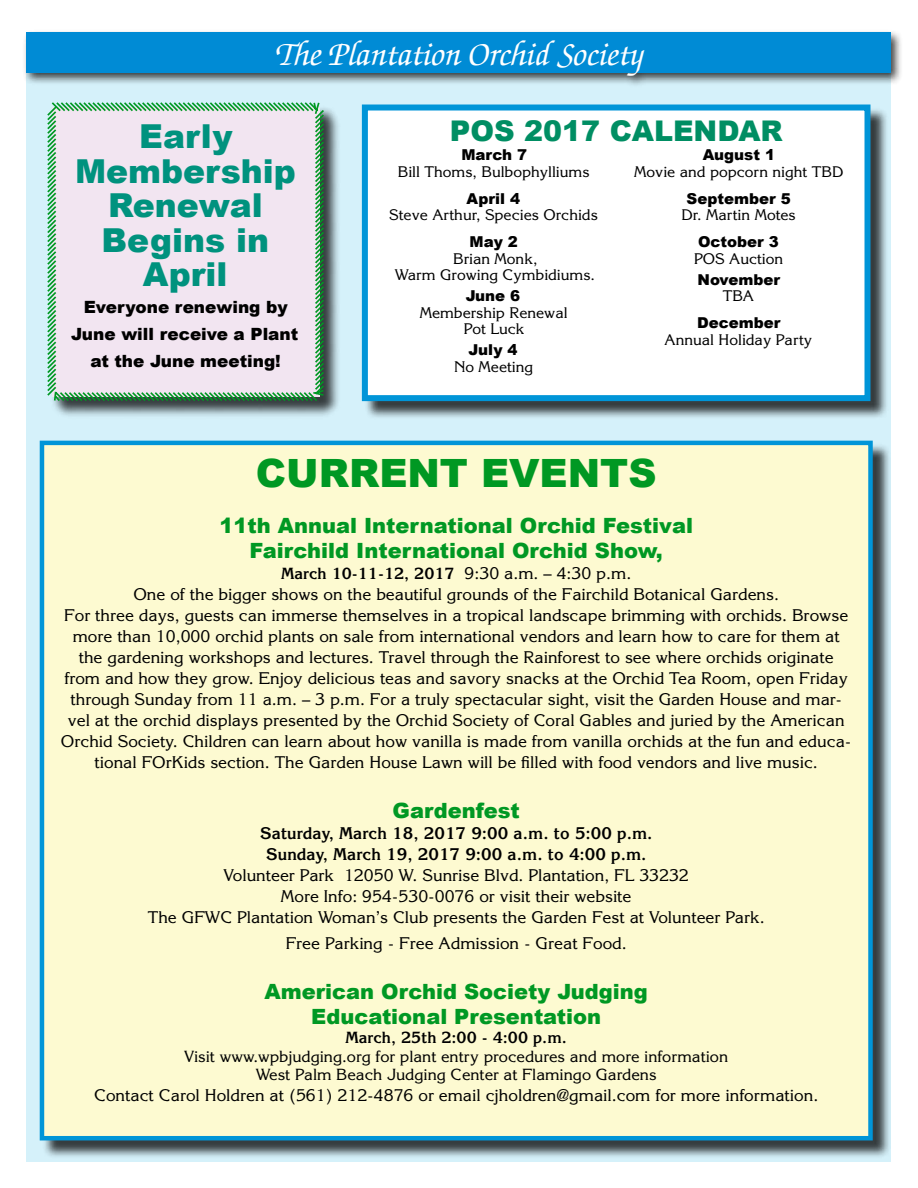
<style>
.page{position:relative;width:918px;height:1188px;background:#fff}
.page>*{position:absolute;margin:0;border:0;box-sizing:border-box;transform-origin:0 0}
.t1{font:900 39px "Arial";color:#009823}
.t2{font:italic 500 34.5px "Zapf Chancery";color:#fff}
.t3{font:900 33px/34.5px "Arial";color:#00927e;text-align:center}
.t4{font:900 28.5px "Arial";color:#008e63}
.t5{font:900 21px/25.2px "Arial";color:#009823;text-align:center}
.t6{font:900 16.8px/27px "Arial";color:#000;text-align:center}
.t7{font:16.5px/21px "Korinna";color:#000;text-align:center}
.t8{font:700 16.5px/21px "Korinna";color:#000;text-align:center}
.t9{font:15.75px/18.8px "Korinna";color:#000;text-align:center}
.t10{font:700 15.75px "Korinna";color:#000}
.t11{font:15px/16.5px "Korinna";color:#000;text-align:center}
.t12{font:900 15px "Arial";color:#000}
.s1{font-weight:400;font-size:16.5px}
</style>
<div class="page">
<div style="left:26px;top:33px;width:864px;height:1128px;background:linear-gradient(to right,#d5f1fa,#d5f1fa)"></div>
<div style="left:22px;top:29px;width:881px;height:59px;background:#000;opacity:.75"></div>
<div style="left:26px;top:33px;width:864px;height:40px;background:#008bd5"></div>
<div style="left:42px;top:443px;width:849px;height:716px;background:#000;opacity:.75"></div>
<div style="left:42px;top:443px;width:829px;height:695px;background:#fdfad1"></div>
<div style="left:40px;top:441px;width:833px;height:699px;border:4px solid #0095d8"></div>
<div style="left:50px;top:105px;width:292px;height:314px;background:#000;opacity:.75"></div>
<svg style="left:47px;top:102px;width:279px;height:301px;background:#dfdce1"></svg>
<div style="left:364px;top:107px;width:525px;height:313px;background:#000;opacity:.75"></div>
<div style="left:365px;top:108px;width:503px;height:290px;background:#fff"></div>
<div style="left:362px;top:105px;width:509px;height:296px;border:6px solid #0095d8"></div>
<h2 class="t2" style="left:275px;top:36px;width:369px">The Plantation Orchid Society</h2>
<h3 class="t3" style="left:75px;top:118px;width:222px">Early<br>Membership<br>Renewal<br>Begins in<br>April</h3>
<p class="t6" style="left:71px;top:293px;width:229px">Everyone renewing by<br>June will receive a Plant at the June meeting!</p>
<h3 class="t4" style="left:450px;top:110px;width:334px">POS 2017 CALENDAR</h3>
<p class="t12" style="left:461px;top:144px;width:67px">March 7</p>
<p class="t11" style="left:398px;top:163px;width:193px">Bill Thoms, Bulbophylliums</p>
<p class="t12" style="left:467px;top:187px;width:55px">April 4</p>
<p class="t11" style="left:389px;top:207px;width:210px">Steve Arthur, Species Orchids</p>
<p class="t12" style="left:470px;top:231px;width:50px">May 2</p>
<p class="t11" style="left:395px;top:250px;width:202px">Brian Monk,<br>Warm Growing Cymbidiums.</p>
<p class="t12" style="left:466px;top:285px;width:56px">June 6</p>
<p class="t11" style="left:420px;top:304px;width:149px">Membership Renewal<br>Pot Luck</p>
<p class="t12" style="left:468px;top:339px;width:51px">July 4</p>
<p class="t11" style="left:454px;top:358px;width:81px">No Meeting</p>
<p class="t12" style="left:703px;top:144px;width:74px">August 1</p>
<p class="t11" style="left:634px;top:163px;width:211px">Movie and popcorn night TBD</p>
<p class="t12" style="left:687px;top:187px;width:106px">September 5</p>
<p class="t11" style="left:681px;top:207px;width:116px">Dr. Martin Motes</p>
<p class="t12" style="left:698px;top:231px;width:82px">October 3</p>
<p class="t11" style="left:694px;top:250px;width:91px">POS Auction</p>
<p class="t12" style="left:698px;top:268px;width:84px">November</p>
<p class="t11" style="left:723px;top:288px;width:33px">TBA</p>
<p class="t12" style="left:697px;top:312px;width:85px">December</p>
<p class="t11" style="left:665px;top:331px;width:149px">Annual Holiday Party</p>
<h1 class="t1" style="left:256px;top:444px;width:402px">CURRENT EVENTS</h1>
<p class="t5" style="left:219px;top:512px;width:475px">11th Annual International Orchid Festival<br>Fairchild International Orchid Show,</p>
<p class="t10" style="left:281px;top:564px;width:352px">March 10-11-12, 2017 <span class="s1">9:30 a.m. – 4:30 p.m.</span></p>
<p class="t7" style="left:61px;top:583px;width:792px">One of the bigger shows on the beautiful grounds of the Fairchild Botanical Gardens.<br>For three days, guests can immerse themselves in a tropical landscape brimming with orchids. Browse more than 10,000 orchid plants on sale from international vendors and learn how to care for them at the gardening workshops and lectures. Travel through the Rainforest to see where orchids originate from and how they grow. Enjoy delicious teas and savory snacks at the Orchid Tea Room, open Friday through Sunday from 11 a.m. – 3 p.m. For a truly spectacular sight, visit the Garden House and mar&shy;vel at the orchid displays presented by the Orchid Society of Coral Gables and juried by the American Orchid Society. Children can learn about how vanilla is made from vanilla orchids at the fun and educa&shy;tional FOrKids section. The Garden House Lawn will be filled with food vendors and live music.</p>
<p class="t5" style="left:393px;top:798px;width:129px">Gardenfest</p>
<p class="t8" style="left:260px;top:823px;width:394px">Saturday, March 18, 2017 9:00 a.m. to 5:00 p.m.<br>Sunday, March 19, 2017 9:00 a.m. to 4:00 p.m.</p>
<p class="t7" style="left:148px;top:865px;width:618px">Volunteer Park 12050 W. Sunrise Blvd. Plantation, FL 33232<br>More Info: 954-530-0076 or visit their website<br>The GFWC Plantation Woman’s Club presents the Garden Fest at Volunteer Park.</p>
<p class="t7" style="left:286px;top:932px;width:343px">Free Parking - Free Admission - Great Food.</p>
<p class="t5" style="left:265px;top:978px;width:385px">American Orchid Society Judging<br>Educational Presentation</p>
<p class="t10" style="left:346px;top:1028px;width:223px">March, 25th 2:00 - 4:00 p.m.</p>
<p class="t9" style="left:184px;top:1047px;width:545px">Visit www.wpbjudging.org for plant entry procedures and more information<br>West Palm Beach Judging Center at Flamingo Gardens</p>
<p class="t7" style="left:94px;top:1085px;width:726px">Contact Carol Holdren at (561) 212-4876 or email cjholdren@gmail.com for more information.</p>
</div>
